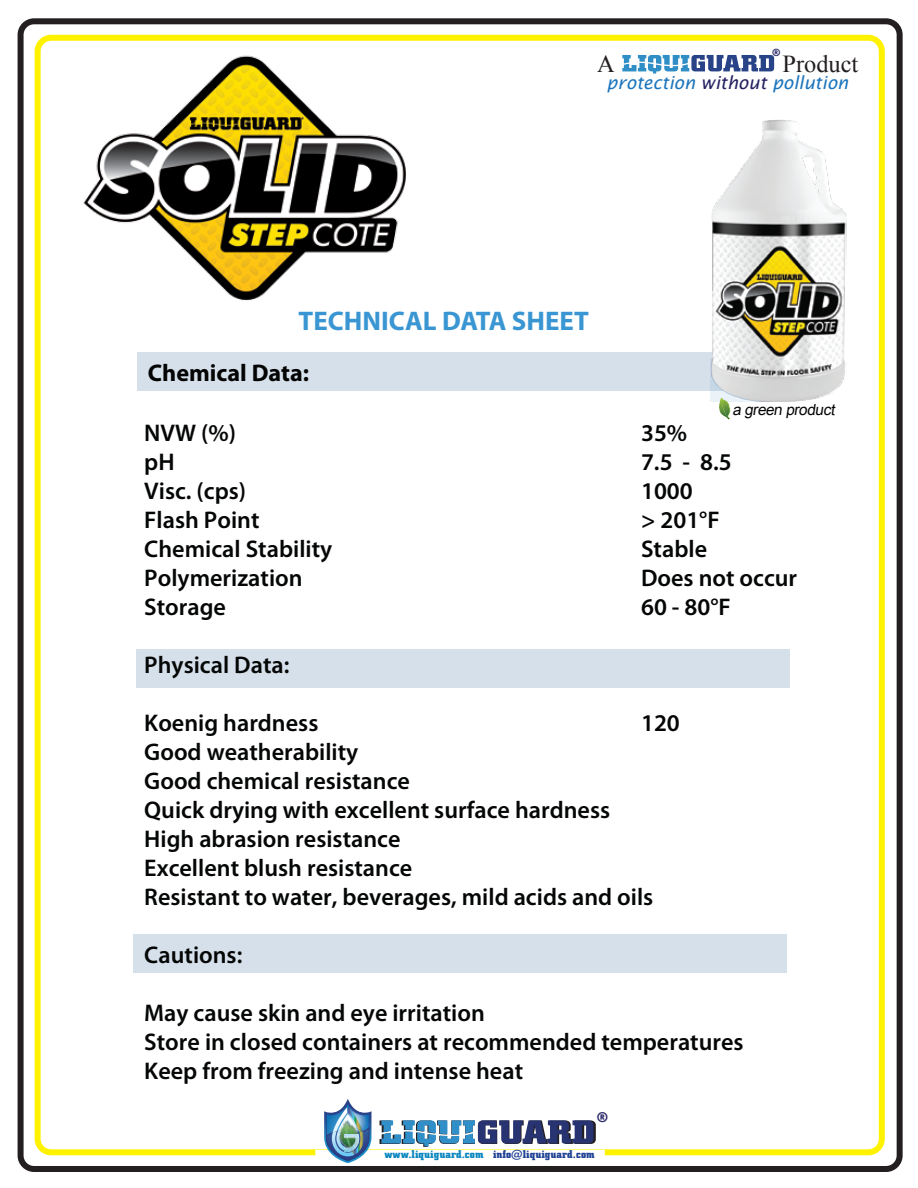
<style>
.page{position:relative;width:918px;height:1188px;background:#fff}
.page>*{position:absolute;margin:0;border:0;box-sizing:border-box;transform-origin:0 0}
.t1{font:700 27px "Myriad Pro";color:#3a96d2}
.t2{font:24.3px "Times New Roman";color:#231f20}
.t3{font:600 24.15px/29px "Myriad Pro";color:#050606}
.t4{font:700 24.15px "Myriad Pro";color:#030403}
.t5{font:italic 18px "Lucida Sans";color:#1c75bc}
.t6{font:italic 15.3px "Arial";color:#030303}
.t7{font:700 13.8px "Meta";color:#2a2769}
.t8{font:700 11.55px "Square Slabserif 711 BT";color:#204296}
.t9{font:700 10.2px "Meta";color:#2a2b69}
.s1{color:#262262}
.s2{color:#0986c0}
</style>
<div class="page">
<div style="left:18px;top:18px;width:885px;height:1154px;border:6px solid #231f20;border-radius:14px"></div>
<div style="left:35px;top:35px;width:850px;height:1120px;border:6px solid #fff200;border-radius:14px"></div>
<img style="left:83px;top:55px;width:323px;height:246px">
<div style="left:315px;top:1150px;width:290px;height:6px;background:#fff"></div>
<svg style="left:324px;top:1099px;width:47px;height:64px"></svg>
<img style="left:336px;top:1120px;width:27px;height:34px">
<img style="left:345px;top:1135px;width:14px;height:16px">
<svg style="left:380px;top:1120px;width:216px;height:27px"></svg>
<svg style="left:622px;top:55px;width:152px;height:19px"></svg>
<div style="left:137px;top:649px;width:653px;height:39px;background:#d6e0ea"></div>
<div style="left:133px;top:934px;width:654px;height:39px;background:#d6e0ea"></div>
<div style="left:137px;top:352px;width:654px;height:39px;background:#d6e0ea"></div>
<img style="left:711px;top:119px;width:135px;height:282px">
<svg style="left:719px;top:398px;width:11px;height:22px"></svg>
<p class="t9" style="left:772px;top:46px;width:10px">®</p>
<p class="t5" style="left:607px;top:72px;width:243px">protection <span class="s1">without</span> pollution</p>
<p class="t2" style="left:597px;top:47px;width:19px">A</p>
<p class="t2" style="left:783px;top:47px;width:77px">Product</p>
<p class="t1" style="left:299px;top:304px;width:292px">TECHNICAL DATA SHEET</p>
<p class="t4" style="left:148px;top:357px;width:163px">Chemical Data:</p>
<p class="t6" style="left:732px;top:400px;width:107px">a green product</p>
<p class="t3" style="left:144px;top:418px;width:93px">NVW (%)</p>
<p class="t3" style="left:641px;top:418px;width:48px">35%</p>
<p class="t3" style="left:144px;top:447px;width:32px">pH</p>
<p class="t3" style="left:641px;top:447px;width:92px">7.5 - 8.5</p>
<p class="t3" style="left:144px;top:476px;width:103px">Visc. (cps)</p>
<p class="t3" style="left:641px;top:476px;width:53px">1000</p>
<p class="t3" style="left:144px;top:505px;width:117px">Flash Point</p>
<p class="t3" style="left:641px;top:505px;width:80px">&gt; 201°F</p>
<p class="t3" style="left:144px;top:534px;width:189px">Chemical Stability</p>
<p class="t3" style="left:641px;top:534px;width:68px">Stable</p>
<p class="t3" style="left:144px;top:563px;width:160px">Polymerization</p>
<p class="t3" style="left:641px;top:563px;width:158px">Does not occur</p>
<p class="t3" style="left:144px;top:592px;width:83px">Storage</p>
<p class="t3" style="left:641px;top:592px;width:91px">60 - 80°F</p>
<p class="t3" style="left:144px;top:650px;width:147px">Physical Data:</p>
<p class="t3" style="left:144px;top:708px;width:176px">Koenig hardness</p>
<p class="t3" style="left:641px;top:708px;width:40px">120</p>
<p class="t3" style="left:144px;top:737px;width:510px">Good weatherability<br>Good chemical resistance<br>Quick drying with excellent surface hardness High abrasion resistance<br>Excellent blush resistance<br>Resistant to water, beverages, mild acids and oils</p>
<p class="t3" style="left:144px;top:940px;width:100px">Cautions:</p>
<p class="t3" style="left:144px;top:998px;width:601px">May cause skin and eye irritation<br>Store in closed containers at recommended temperatures<br>Keep from freezing and intense heat</p>
<p class="t7" style="left:597px;top:1109px;width:13px">®</p>
<p class="t8" style="left:385px;top:1147px;width:212px"><span class="s2">www.liquiguard.com</span> info@liquiguard.com</p>
</div>
